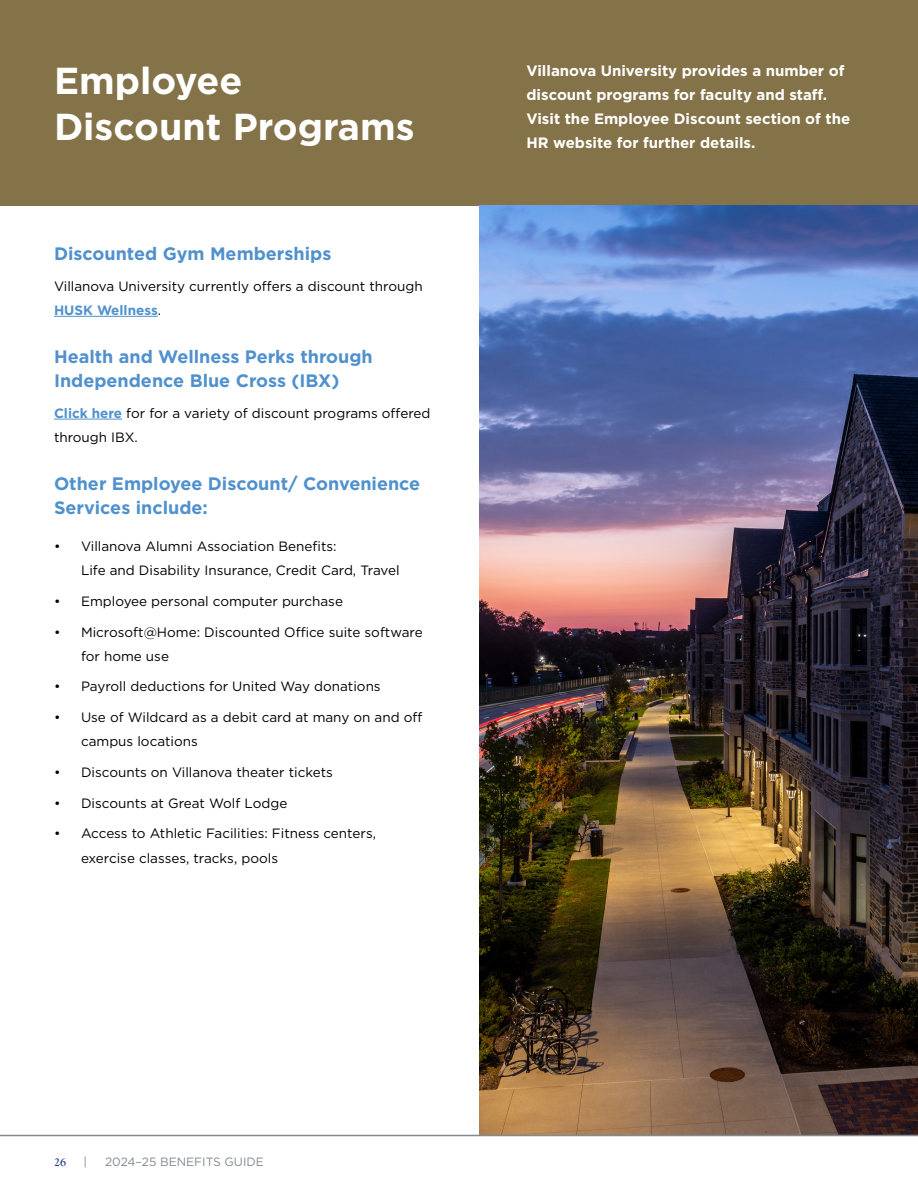
<style>
.page{position:relative;width:918px;height:1188px;background:#fff}
.page>*{position:absolute;margin:0;border:0;box-sizing:border-box;transform-origin:0 0}
.t1{font:700 37.5px/46.5px "Gotham";color:#fff}
.t2{font:700 18px/24px "Gotham";color:#5091cd}
.t3{font:700 15px/24px "Gotham";color:#fff}
.t4{font:13.5px/24px "Gotham";color:#000}
.t5{font:12px "Gotham";color:#818a90}
.t6{font:700 12px "Goudy Old Style T";color:#25408f}
.s1{font-weight:700;color:#5091cd}
</style>
<div class="page">
<div style="left:0;top:0;width:918px;height:205px;background:#847248"></div>
<hr style="left:54px;top:316px;width:104px;height:1px;background:#5091cd">
<hr style="left:54px;top:419px;width:68px;height:1px;background:#5091cd">
<img style="left:480px;top:205px;width:438px;height:930px">
<hr style="left:0;top:1135px;width:918px;height:1px;background:#818a90">
<h1 class="t1" style="left:54px;top:57px;width:362px">Employee<br>Discount Programs</h1>
<h2 class="t2" style="left:54px;top:242px;width:279px">Discounted Gym Memberships</h2>
<p class="t4" style="left:54px;top:274px;width:370px">Villanova University currently offers a discount through<br><span class="s1">HUSK Wellness</span>.</p>
<h2 class="t2" style="left:54px;top:344px;width:320px">Health and Wellness Perks through<br>Independence Blue Cross (IBX)</h2>
<p class="t4" style="left:54px;top:401px;width:378px"><span class="s1">Click here</span> for for a variety of discount programs offered through IBX.</p>
<h2 class="t2" style="left:54px;top:471px;width:368px">Other Employee Discount/ Convenience<br>Services include:</h2>
<p class="t4" style="left:81px;top:534px;width:320px;text-indent:-27px">• Villanova Alumni Association Benefits:<br>Life and Disability Insurance, Credit Card, Travel</p>
<p class="t4" style="left:54px;top:589px;width:291px">• Employee personal computer purchase</p>
<p class="t4" style="left:81px;top:620px;width:343px;text-indent:-27px">• Microsoft@Home: Discounted Office suite software for home use</p>
<p class="t4" style="left:54px;top:674px;width:328px">• Payroll deductions for United Way donations</p>
<p class="t4" style="left:81px;top:705px;width:343px;text-indent:-27px">• Use of Wildcard as a debit card at many on and off campus locations</p>
<p class="t4" style="left:54px;top:760px;width:280px">• Discounts on Villanova theater tickets</p>
<p class="t4" style="left:54px;top:791px;width:235px">• Discounts at Great Wolf Lodge</p>
<p class="t4" style="left:81px;top:821px;width:297px;text-indent:-27px">• Access to Athletic Facilities: Fitness centers, exercise classes, tracks, pools</p>
<p class="t3" style="left:526px;top:58px;width:325px">Villanova University provides a number of discount programs for faculty and staff.<br>Visit the Employee Discount section of the HR website for further details.</p>
<p class="t6" style="left:54px;top:1155px;width:13px">26</p>
<p class="t5" style="left:83px;top:1154px;width:5px">|</p>
<p class="t5" style="left:105px;top:1154px;width:160px">2024–25 BENEFITS GUIDE</p>
</div>
